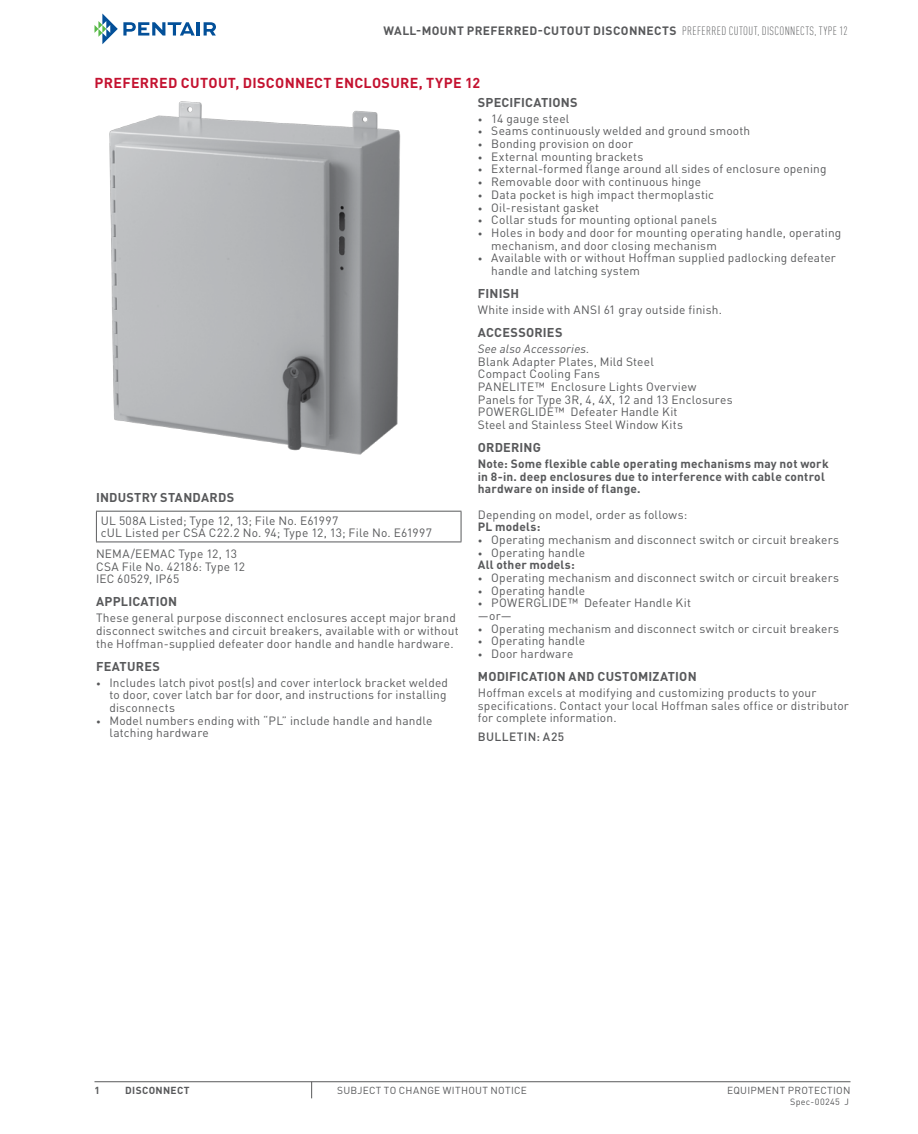
<style>
.page{position:relative;width:918px;height:1134px;background:#fff}
.page>*{position:absolute;margin:0;border:0;box-sizing:border-box;transform-origin:0 0}
.t1{font:700 14.25px "DIN Pro";letter-spacing:.025em;color:#c41230}
.t2{font:700 12.6px "DIN Pro";letter-spacing:.02em;color:#58595b}
.t3{font:12px/12.6px "DIN Pro";letter-spacing:.015em;color:#58595b}
.t4{font:700 12px/12.6px "DIN Pro";letter-spacing:.025em;color:#58595b}
.t5{font:italic 12px "DIN Pro";letter-spacing:.015em;color:#58595b}
.t6{font:500 12px "DIN Pro";letter-spacing:.035em;color:#58595b}
.t7{font:10.2px "DIN Pro";letter-spacing:.025em;color:#58595b}
.t8{font:700 10.2px "DIN Pro";letter-spacing:.035em;color:#58595b}
.t9{font:9px "DIN Pro";letter-spacing:.04em;color:#58595b}
.s1{font-weight:300;font-stretch:condensed}
.s2{font-size:9px}
.s3{font-weight:700}
</style>
<div class="page">
<svg style="left:94px;top:14px;width:101px;height:30px"></svg>
<hr style="left:197px;top:22px;width:3px;height:14px;background:#035099">
<svg style="left:204px;top:22px;width:12px;height:14px"></svg>
<hr style="left:94px;top:1081px;width:756px;height:1px;background:#58595b">
<svg style="left:311px;top:1082px;width:1px;height:16px"></svg>
<img style="left:109px;top:101px;width:292px;height:354px">
<hr style="left:96px;top:511px;width:365px;height:1px;background:#58595b">
<hr style="left:96px;top:542px;width:365px;height:1px;background:#58595b">
<hr style="left:461px;top:512px;width:1px;height:30px;background:#58595b">
<p class="t4" style="left:384px;top:23px;width:465px">Wall-Mount Preferred-Cutout Disconnects <span class="s1">PREFERRED CUTOUT, DISCONNECTS, TYPE 12</span></p>
<p class="t1" style="left:95px;top:71px;width:387px">Preferred Cutout, Disconnect Enclosure, Type 12</p>
<p class="t2" style="left:96px;top:487px;width:9px">INDUSTRY</p>
<p class="t2" style="left:160px;top:487px;width:10px">STANDARDS</p>
<p class="t3" style="left:101px;top:513px;width:333px">UL 508A Listed; Type 12, 13; File No. E61997<br>cUL Listed per CSA C22.2 No. 94; Type 12, 13; File No. E61997</p>
<p class="t3" style="left:96px;top:546px;width:151px">NEMA/EEMAC Type 12, 13<br>CSA File No. 42186: Type 12<br>IEC 60529, IP65</p>
<p class="t2" style="left:96px;top:591px;width:53px">APPLICATION</p>
<p class="t3" style="left:96px;top:611px;width:364px">These general purpose disconnect enclosures accept major brand disconnect switches and circuit breakers, available with or without the Hoffman-supplied defeater door handle and handle hardware.</p>
<p class="t2" style="left:96px;top:656px;width:9px">FEATURES</p>
<p class="t3" style="left:109px;top:675px;width:340px;text-indent:-13px"><span class="s2">•</span> Includes latch pivot post(s) and cover interlock bracket welded to door, cover latch bar for door, and instructions for installing disconnects</p>
<p class="t3" style="left:109px;top:713px;width:325px;text-indent:-13px"><span class="s2">•</span> Model numbers ending with “PL” include handle and handle latching hardware</p>
<p class="t2" style="left:478px;top:92px;width:64px">SPECIFICATIONS</p>
<p class="t3" style="left:478px;top:111px;width:93px"><span class="s2">•</span> 14 gauge steel</p>
<p class="t3" style="left:478px;top:124px;width:274px"><span class="s2">•</span> Seams continuously welded and ground smooth</p>
<p class="t3" style="left:478px;top:136px;width:157px"><span class="s2">•</span> Bonding provision on door</p>
<p class="t3" style="left:478px;top:149px;width:167px"><span class="s2">•</span> External mounting brackets</p>
<p class="t3" style="left:478px;top:162px;width:350px"><span class="s2">•</span> External-formed flange around all sides of enclosure opening</p>
<p class="t3" style="left:478px;top:174px;width:225px"><span class="s2">•</span> Removable door with continuous hinge</p>
<p class="t3" style="left:478px;top:187px;width:238px"><span class="s2">•</span> Data pocket is high impact thermoplastic</p>
<p class="t3" style="left:478px;top:200px;width:123px"><span class="s2">•</span> Oil-resistant gasket</p>
<p class="t3" style="left:478px;top:212px;width:241px"><span class="s2">•</span> Collar studs for mounting optional panels</p>
<p class="t3" style="left:491px;top:225px;width:352px;text-indent:-13px"><span class="s2">•</span> Holes in body and door for mounting operating handle, operating mechanism, and door closing mechanism</p>
<p class="t3" style="left:491px;top:250px;width:346px;text-indent:-13px"><span class="s2">•</span> Available with or without Hoffman supplied padlocking defeater handle and latching system</p>
<p class="t2" style="left:478px;top:283px;width:8px">FINIS</p>
<p class="t2" style="left:510px;top:283px;width:10px">H</p>
<p class="t3" style="left:478px;top:302px;width:246px">White inside with ANSI 61 gray outside finish.</p>
<p class="t2" style="left:478px;top:322px;width:33px">ACCESSORIES</p>
<p class="t5" style="left:478px;top:339px;width:113px">See also Accessories.</p>
<p class="t3" style="left:478px;top:354px;width:256px">Blank Adapter Plates, Mild Steel<br>Compact Cooling Fans<br>PANELITE™ Enclosure Lights Overview Panels for Type 3R, 4, 4X, 12 and 13 Enclosures POWERGLIDE™ Defeater Handle Kit<br>Steel and Stainless Steel Window Kits</p>
<p class="t2" style="left:478px;top:437px;width:9px">ORDERIN</p>
<p class="t2" style="left:533px;top:437px;width:10px">G</p>
<p class="t4" style="left:478px;top:456px;width:352px">Note: Some flexible cable operating mechanisms may not work in 8-in. deep enclosures due to interference with cable control hardware on inside of flange.</p>
<p class="t3" style="left:478px;top:507px;width:211px">Depending on model, order as follows:</p>
<p class="t4" style="left:478px;top:519px;width:64px">PL models:</p>
<p class="t3" style="left:478px;top:532px;width:363px"><span class="s2">•</span> Operating mechanism and disconnect switch or circuit breakers</p>
<p class="t3" style="left:478px;top:545px;width:109px"><span class="s2">•</span> Operating handle<br><span class="s3">All other models:</span></p>
<p class="t3" style="left:478px;top:570px;width:363px"><span class="s2">•</span> Operating mechanism and disconnect switch or circuit breakers</p>
<p class="t3" style="left:478px;top:583px;width:109px"><span class="s2">•</span> Operating handle</p>
<p class="t3" style="left:478px;top:596px;width:215px"><span class="s2">•</span> POWERGLIDE™ Defeater Handle Kit —or—</p>
<p class="t3" style="left:478px;top:621px;width:363px"><span class="s2">•</span> Operating mechanism and disconnect switch or circuit breakers</p>
<p class="t3" style="left:478px;top:634px;width:109px"><span class="s2">•</span> Operating handle</p>
<p class="t3" style="left:478px;top:646px;width:97px"><span class="s2">•</span> Door hardware</p>
<p class="t2" style="left:478px;top:666px;width:18px">MODIFI</p>
<p class="t2" style="left:521px;top:666px;width:17px">CATION</p>
<p class="t2" style="left:569px;top:666px;width:10px">AND</p>
<p class="t2" style="left:598px;top:666px;width:17px">CUSTO</p>
<p class="t2" style="left:638px;top:666px;width:31px">MIZATION</p>
<p class="t3" style="left:478px;top:685px;width:373px">Hoffman excels at modifying and customizing products to your specifications. Contact your local Hoffman sales office or distributor for complete information.</p>
<p class="t6" style="left:478px;top:727px;width:88px">BULLETIN: A25</p>
<p class="t8" style="left:94px;top:1081px;width:7px">1</p>
<p class="t8" style="left:125px;top:1081px;width:66px">Disconnect</p>
<p class="t7" style="left:337px;top:1082px;width:191px">SUBJECT TO CHANGE WITHOUT NOTICE</p>
<p class="t7" style="left:727px;top:1082px;width:125px">EQUIPMENT PROTECTION</p>
<p class="t9" style="left:790px;top:1095px;width:60px">Spec-00245 J</p>
</div>
